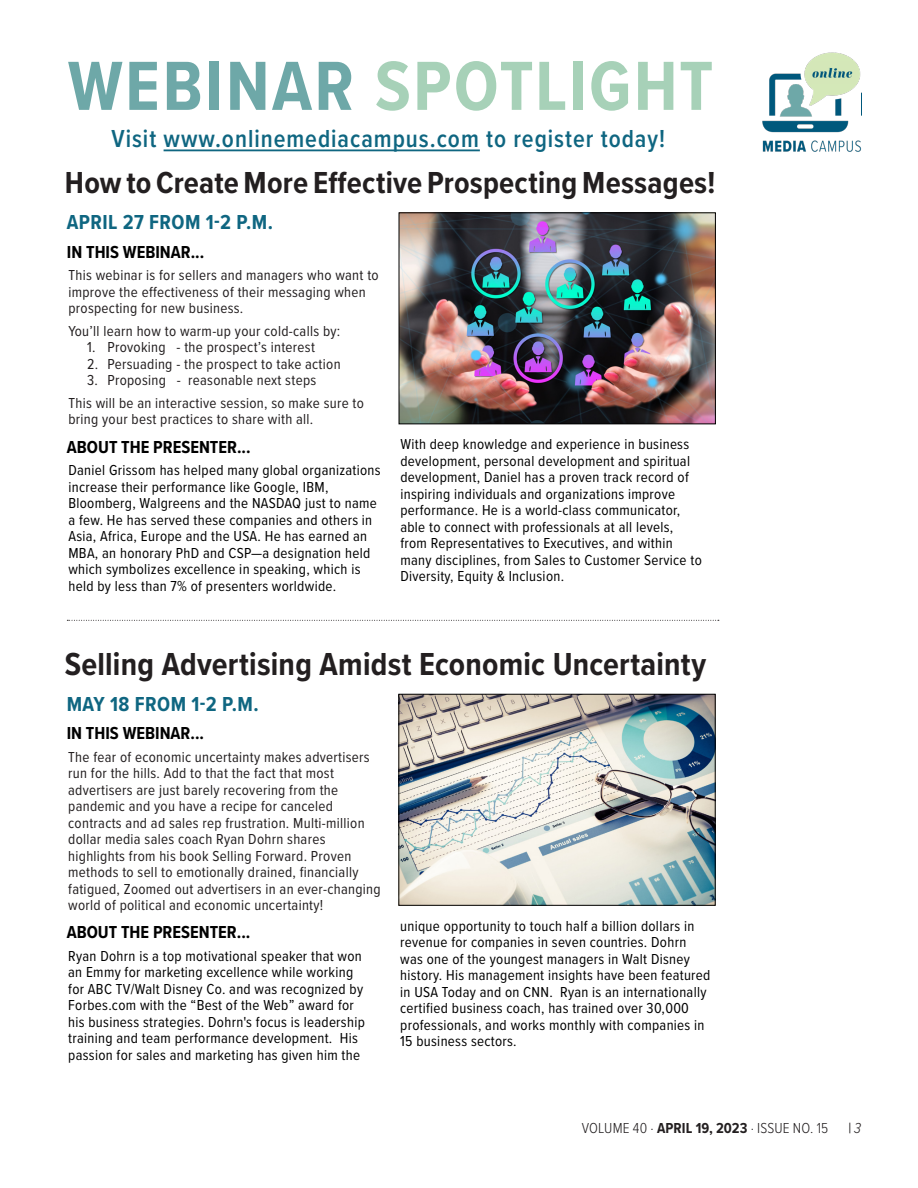
<style>
.page{position:relative;width:918px;height:1188px;background:#fff}
.page>*{position:absolute;margin:0;border:0;box-sizing:border-box;transform-origin:0 0}
.Headline{font:700 72px "Proxima Nova Cond";letter-spacing:.035em;color:#a7d1b8}
.Headline-2{font:700 33px "Proxima Nova Cond";letter-spacing:.005em;color:#231f20}
.Headline-3{font:700 31.5px "Proxima Nova Cond";letter-spacing:.01em;color:#231f20}
.body_copy{font:600 25.5px "Proxima Nova Cond";letter-spacing:.04em;color:#0f6681}
.t1{font:700 21px "Proxima Nova Cond";letter-spacing:.02em;color:#0f6681}
.t2{font:700 18px "Proxima Nova Cond";color:#000}
.t3{font:15px/16.5px "Proxima Nova Cond";letter-spacing:.02em;color:#000}
.t4{font:15px/16.5px "Proxima Nova Cond";letter-spacing:.02em;color:#231f20}
.t5{font:300 15px "Proxima Nova Cond";letter-spacing:.01em;color:#231f20}
.s1{color:#6ea8a8}
.s2{font-weight:700}
.s3{font-weight:300;font-style:italic}
</style>
<div class="page">
<img style="left:401px;top:696px;width:312px;height:207px">
<div style="left:399px;top:694px;width:316px;height:211px;border:1px solid #000"></div>
<svg style="left:67px;top:620px;width:652px;height:1px"></svg>
<img style="left:401px;top:215px;width:313px;height:207px">
<div style="left:399px;top:213px;width:317px;height:211px;border:1px solid #000"></div>
<img style="left:762px;top:52px;width:99px;height:81px">
<img style="left:762px;top:140px;width:99px;height:12px">
<div style="left:853px;top:91px;width:8px;height:31px;background:#fff"></div>
<hr style="left:164px;top:149px;width:316px;height:2px;background:#0f6681">
<p class="Headline" style="left:68px;top:33px;width:647px"><span class="s1">WEBINAR</span> SPOTLIGHT</p>
<p class="body_copy" style="left:111px;top:119px;width:555px">Visit www.onlinemediacampus.com to register today!</p>
<p class="Headline-3" style="left:65px;top:159px;width:652px">How to Create More Effective Prospecting Messages!</p>
<p class="t1" style="left:67px;top:207px;width:208px">APRIL 27 FROM 1-2 P.M.</p>
<p class="t2" style="left:67px;top:238px;width:139px">IN THIS WEBINAR...</p>
<p class="t4" style="left:68px;top:266px;width:312px">This webinar is for sellers and managers who want to improve the effectiveness of their messaging when prospecting for new business.</p>
<p class="t4" style="left:68px;top:322px;width:273px">You’ll learn how to warm-up your cold-calls by:</p>
<p class="t4" style="left:87px;top:338px;width:229px">1. Provoking - the prospect’s interest</p>
<p class="t4" style="left:87px;top:355px;width:255px">2. Persuading - the prospect to take action</p>
<p class="t4" style="left:87px;top:371px;width:231px">3. Proposing - reasonable next steps</p>
<p class="t4" style="left:68px;top:394px;width:297px">This will be an interactive session, so make sure to bring your best practices to share with all.</p>
<p class="t2" style="left:67px;top:433px;width:185px">ABOUT THE PRESENTER...</p>
<p class="t3" style="left:68px;top:461px;width:314px">Daniel Grissom has helped many global organizations increase their performance like Google, IBM, Bloomberg, Walgreens and the NASDAQ just to name a few. He has served these companies and others in Asia, Africa, Europe and the USA. He has earned an MBA, an honorary PhD and CSP—a designation held which symbolizes excellence in speaking, which is held by less than 7% of presenters worldwide.</p>
<p class="t3" style="left:400px;top:435px;width:303px">With deep knowledge and experience in business development, personal development and spiritual development, Daniel has a proven track record of inspiring individuals and organizations improve performance. He is a world-class communicator, able to connect with professionals at all levels, from Representatives to Executives, and within many disciplines, from Sales to Customer Service to Diversity, Equity &amp; Inclusion.</p>
<p class="Headline-2" style="left:65px;top:639px;width:643px">Selling Advertising Amidst Economic Uncertainty</p>
<p class="t1" style="left:67px;top:688px;width:193px">MAY 18 FROM 1-2 P.M.</p>
<p class="t2" style="left:67px;top:720px;width:139px">IN THIS WEBINAR...</p>
<p class="t4" style="left:68px;top:748px;width:314px">The fear of economic uncertainty makes advertisers run for the hills. Add to that the fact that most advertisers are just barely recovering from the pandemic and you have a recipe for canceled contracts and ad sales rep frustration. Multi-million dollar media sales coach Ryan Dohrn shares highlights from his book Selling Forward. Proven methods to sell to emotionally drained, financially fatigued, Zoomed out advertisers in an ever-changing world of political and economic uncertainty!</p>
<p class="t2" style="left:67px;top:919px;width:185px">ABOUT THE PRESENTER...</p>
<p class="t3" style="left:68px;top:947px;width:298px">Ryan Dohrn is a top motivational speaker that won an Emmy for marketing excellence while working for ABC TV/Walt Disney Co. and was recognized by Forbes.com with the “Best of the Web” award for his business strategies. Dohrn's focus is leadership training and team performance development. His passion for sales and marketing has given him the</p>
<p class="t3" style="left:400px;top:917px;width:312px">unique opportunity to touch half a billion dollars in revenue for companies in seven countries. Dohrn was one of the youngest managers in Walt Disney history. His management insights have been featured in USA Today and on CNN. Ryan is an internationally certified business coach, has trained over 30,000 professionals, and works monthly with companies in 15 business sectors.</p>
<p class="t5" style="left:582px;top:1117px;width:248px">VOLUME 40 ∙ <span class="s2">APRIL 19, 2023</span> ∙ ISSUE NO. 15</p>
<p class="t4" style="left:849px;top:1120px;width:14px">|<span class="s3">3</span></p>
</div>
